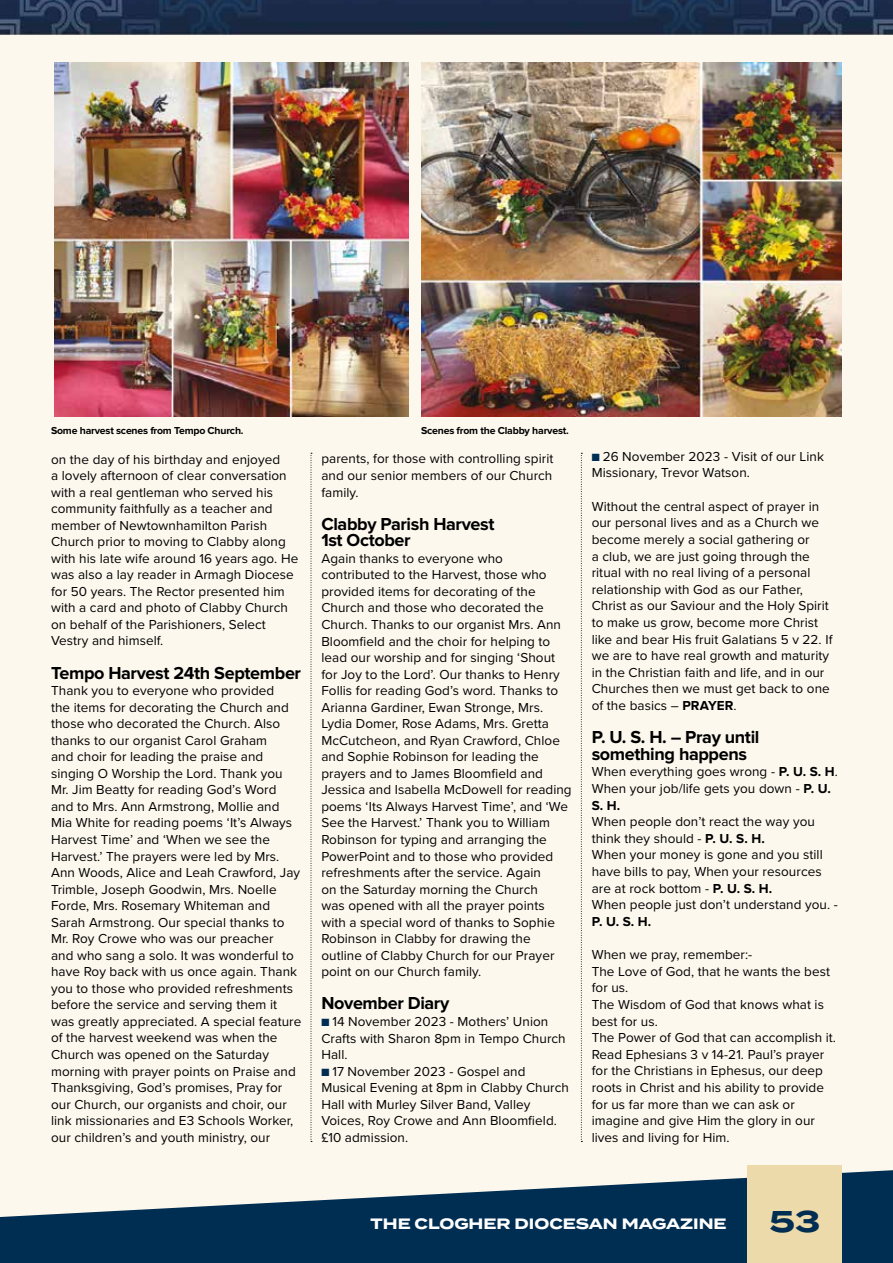
<style>
.page{position:relative;width:893px;height:1263px;background:#fff}
.page>*{position:absolute;margin:0;border:0;box-sizing:border-box;transform-origin:0 0}
.t1{font:700 30px "Termina";color:#002e52}
.t2{font:700 18px/16.5px "Proxima Nova";letter-spacing:-.02em;color:#000}
.t3{font:700 15px "Termina";color:#fff}
.t4{font:13.5px/16.5px "Proxima Nova";letter-spacing:.005em;color:#000}
.t5{font:700 13.5px "Proxima Nova";color:#000}
.t6{font:700 10.5px "Proxima Nova";letter-spacing:-.02em;color:#000}
.s1{color:#002e52}
.s2{font-weight:700}
</style>
<div class="page">
<div style="left:0;top:32px;width:893px;height:1231px;background:#fcf8ee"></div>
<img style="left:54px;top:63px;width:354px;height:353px">
<img style="left:421px;top:63px;width:420px;height:353px">
<svg style="left:0;top:1169px;width:893px;height:94px;fill:#002e52"></svg>
<img style="left:0;top:0;width:893px;height:34px">
<div style="left:748px;top:1165px;width:94px;height:98px;background:#eddaab"></div>
<svg style="left:311px;top:453px;width:1px;height:689px"></svg>
<svg style="left:581px;top:453px;width:1px;height:689px"></svg>
<p class="t6" style="left:51px;top:425px;width:194px">Some harvest scenes from Tempo Church.</p>
<p class="t6" style="left:421px;top:425px;width:149px">Scenes from the Clabby harvest.</p>
<p class="t4" style="left:51px;top:450px;width:249px">on the day of his birthday and enjoyed<br>a lovely afternoon of clear conversation with a real gentleman who served his community faithfully as a teacher and member of Newtownhamilton Parish Church prior to moving to Clabby along with his late wife around 16 years ago. He was also a lay reader in Armagh Diocese for 50 years. The Rector presented him with a card and photo of Clabby Church on behalf of the Parishioners, Select Vestry and himself.</p>
<h2 class="t2" style="left:51px;top:665px;width:251px">Tempo Harvest 24th September</h2>
<p class="t4" style="left:51px;top:682px;width:252px">Thank you to everyone who provided<br>the items for decorating the Church and those who decorated the Church. Also thanks to our organist Carol Graham<br>and choir for leading the praise and singing O Worship the Lord. Thank you Mr. Jim Beatty for reading God’s Word and to Mrs. Ann Armstrong, Mollie and Mia White for reading poems ‘It’s Always Harvest Time’ and ‘When we see the Harvest.’ The prayers were led by Mrs.<br>Ann Woods, Alice and Leah Crawford, Jay Trimble, Joseph Goodwin, Mrs. Noelle Forde, Mrs. Rosemary Whiteman and Sarah Armstrong. Our special thanks to Mr. Roy Crowe who was our preacher<br>and who sang a solo. It was wonderful to have Roy back with us once again. Thank you to those who provided refreshments before the service and serving them it was greatly appreciated. A special feature of the harvest weekend was when the Church was opened on the Saturday morning with prayer points on Praise and Thanksgiving, God’s promises, Pray for our Church, our organists and choir, our link missionaries and E3 Schools Worker, our children’s and youth ministry, our</p>
<p class="t4" style="left:321px;top:450px;width:234px;text-align:justify">parents, for those with controlling spirit and our senior members of our Church family.</p>
<h2 class="t2" style="left:321px;top:516px;width:175px">Clabby Parish Harvest<br>1st October</h2>
<p class="t4" style="left:321px;top:549px;width:252px">Again thanks to everyone who contributed to the Harvest, those who provided items for decorating of the Church and those who decorated the Church. Thanks to our organist Mrs. Ann Bloomfield and the choir for helping to lead our worship and for singing ‘Shout for Joy to the Lord’. Our thanks to Henry Follis for reading God’s word. Thanks to Arianna Gardiner, Ewan Stronge, Mrs.<br>Lydia Domer, Rose Adams, Mrs. Gretta McCutcheon, and Ryan Crawford, Chloe and Sophie Robinson for leading the prayers and to James Bloomfield and Jessica and Isabella McDowell for reading poems ‘Its Always Harvest Time’, and ‘We See the Harvest.’ Thank you to William Robinson for typing and arranging the PowerPoint and to those who provided refreshments after the service. Again<br>on the Saturday morning the Church<br>was opened with all the prayer points with a special word of thanks to Sophie Robinson in Clabby for drawing the outline of Clabby Church for our Prayer point on our Church family.</p>
<h2 class="t2" style="left:321px;top:996px;width:129px">November Diary</h2>
<p class="t4" style="left:321px;top:1013px;width:246px"><span class="s1">■</span> 14 November 2023 - Mothers’ Union<br>Crafts with Sharon 8pm in Tempo Church<br>Hall.</p>
<p class="t4" style="left:321px;top:1062px;width:249px"><span class="s1">■</span> 17 November 2023 - Gospel and<br>Musical Evening at 8pm in Clabby Church<br>Hall with Murley Silver Band, Valley<br>Voices, Roy Crowe and Ann Bloomfield. £10 admission.</p>
<p class="t4" style="left:592px;top:447px;width:234px"><span class="s1">■</span> 26 November 2023 - Visit of our Link<br>Missionary, Trevor Watson.</p>
<p class="t4" style="left:592px;top:497px;width:242px">Without the central aspect of prayer in our personal lives and as a Church we become merely a social gathering or<br>a club, we are just going through the ritual with no real living of a personal relationship with God as our Father, Christ as our Saviour and the Holy Spirit to make us grow, become more Christ like and bear His fruit Galatians 5 v 22. If we are to have real growth and maturity in the Christian faith and life, and in our Churches then we must get back to one of the basics – <span class="s2">PRAYER</span>.</p>
<h2 class="t2" style="left:592px;top:730px;width:169px">P. U. S. H. – Pray until something happens</h2>
<p class="t4" style="left:592px;top:763px;width:248px">When everything goes wrong - <span class="s2">P. U. S. H</span>.<br>When your job/life gets you down - <span class="s2">P. U.<br>S. H.</span></p>
<p class="t4" style="left:592px;top:813px;width:248px">When people don’t react the way you think they should - <span class="s2">P. U. S. H.<br></span>When your money is gone and you still have bills to pay, When your resources are at rock bottom - <span class="s2">P. U. S. H.<br></span>When people just don’t understand you. -</p>
<p class="t5" style="left:592px;top:915px;width:61px">P. U. S. H.</p>
<p class="t4" style="left:592px;top:946px;width:246px">When we pray, remember:-<br>The Love of God, that he wants the best for us.<br>The Wisdom of God that knows what is best for us.<br>The Power of God that can accomplish it.<br>Read Ephesians 3 v 14-21. Paul’s prayer for the Christians in Ephesus, our deep roots in Christ and his ability to provide for us far more than we can ask or imagine and give Him the glory in our lives and living for Him.</p>
<p class="t3" style="left:371px;top:1212px;width:358px">THE CLOGHER DIOCESAN MAGAZINE</p>
<h1 class="t1" style="left:770px;top:1199px;width:52px">53</h1>
</div>
